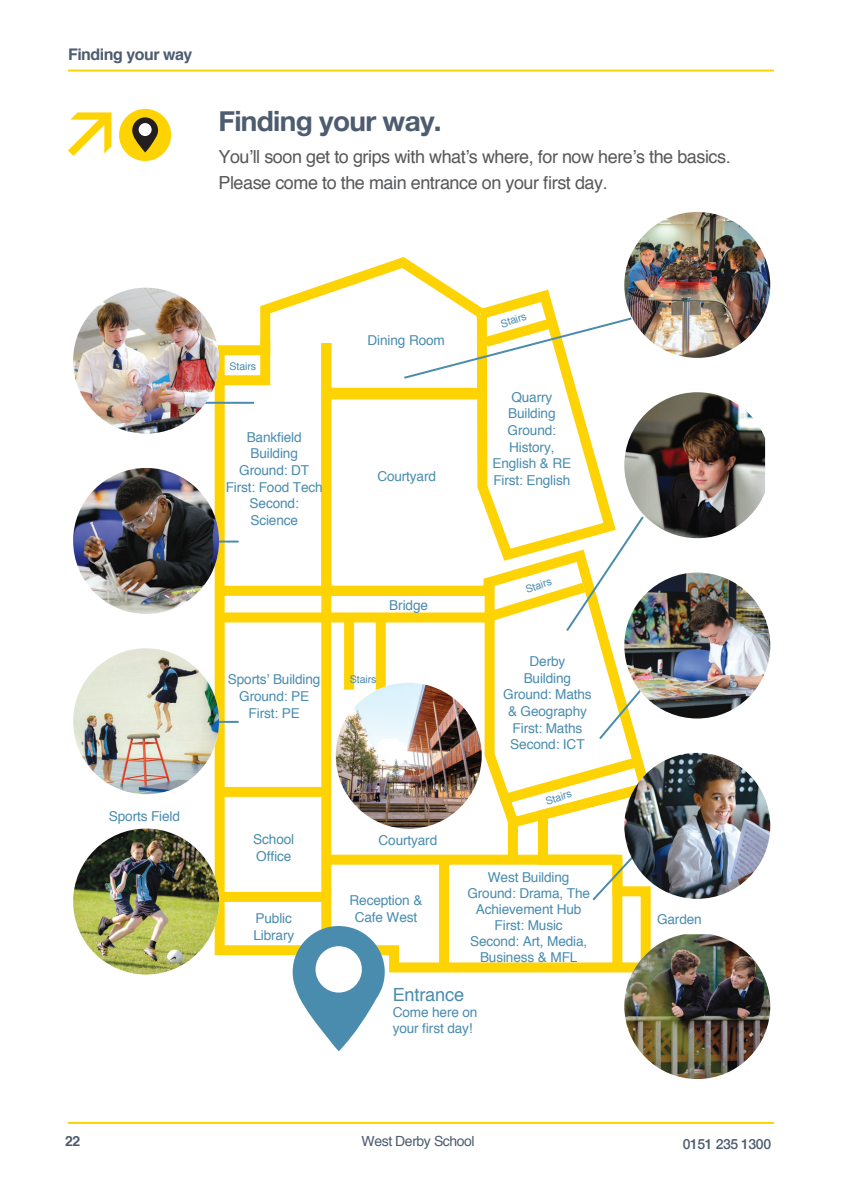
<style>
.page{position:relative;width:842px;height:1191px;background:#fff}
.page>*{position:absolute;margin:0;border:0;box-sizing:border-box;transform-origin:0 0}
.t1{font:700 28px "Helvetica Neue";letter-spacing:-.025em;color:#4d5c6f}
.t2{font:18.2px "Helvetica";letter-spacing:-.01em;color:#4a8cae}
.t3{font:18px/26px "Helvetica";letter-spacing:-.025em;color:#57585a}
.t4{font:700 16px "Helvetica";letter-spacing:-.03em;color:#4d5c6f}
.t5{font:14px "Helvetica";letter-spacing:-.03em;color:#4d5c6f}
.t6{font:500 14px "Helvetica Neue";letter-spacing:-.03em;color:#4d5c6f}
.t7{font:700 14px "Helvetica";color:#4d5c6f}
.t8{font:13.6px/16.6px "Helvetica";letter-spacing:-.01em;color:#4a8cae;text-align:center}
.t9{font:10.6px "Helvetica";letter-spacing:-.01em;color:#4a8cae}
</style>
<div class="page">
<svg style="left:260px;top:257px;width:369px;height:54px"></svg>
<svg style="left:215px;top:311px;width:442px;height:661px"></svg>
<img style="left:336px;top:682px;width:146px;height:146px;border-radius:73px">
<hr style="left:212px;top:721px;width:27px;height:2px;background:#4a8cae">
<hr style="left:212px;top:540px;width:27px;height:2px;background:#4a8cae">
<hr style="left:191px;top:402px;width:63px;height:2px;background:#4a8cae">
<img style="left:73px;top:288px;width:146px;height:145px;border-radius:73px">
<img style="left:73px;top:468px;width:146px;height:146px;border-radius:73px">
<img style="left:73px;top:648px;width:146px;height:146px;border-radius:73px">
<img style="left:73px;top:828px;width:146px;height:146px;border-radius:73px">
<img style="left:624px;top:934px;width:146px;height:145px">
<svg style="left:402px;top:316px;width:232px;height:64px"></svg>
<svg style="left:597px;top:686px;width:47px;height:55px"></svg>
<svg style="left:564px;top:514px;width:82px;height:119px"></svg>
<svg style="left:590px;top:847px;width:52px;height:55px"></svg>
<img style="left:624px;top:212px;width:146px;height:146px;border-radius:73px">
<img style="left:624px;top:392px;width:141px;height:146px">
<img style="left:624px;top:572px;width:146px;height:146px;border-radius:73px">
<img style="left:624px;top:753px;width:146px;height:145px;border-radius:73px">
<hr style="left:68px;top:70px;width:706px;height:2px;background:#fed304">
<div style="left:119px;top:109px;width:52px;height:52px;background:#fed304;border-radius:50%"></div>
<svg style="left:132px;top:117px;width:26px;height:35px"></svg>
<div style="left:139px;top:123px;width:13px;height:13px;background:#fff;border-radius:50%"></div>
<svg style="left:68px;top:112px;width:43px;height:44px"></svg>
<hr style="left:68px;top:1122px;width:706px;height:2px;background:#fed304">
<svg style="left:293px;top:926px;width:92px;height:125px"></svg>
<div style="left:315px;top:946px;width:47px;height:46px;background:#fff;border-radius:50%"></div>
<p class="t4" style="left:68px;top:41px;width:126px">Finding your way</p>
<p class="t1" style="left:218px;top:99px;width:225px">Finding your way.</p>
<p class="t3" style="left:218px;top:144px;width:514px">You’ll soon get to grips with what’s where, for now here’s the basics.<br>Please come to the main entrance on your first day.</p>
<p class="t8" style="left:109px;top:808px;width:73px">Sports Field</p>
<p class="t9" style="left:230px;top:358px;width:28px">Stairs</p>
<p class="t8" style="left:247px;top:429px;width:57px;text-align:left">Bankfield<br>Building</p>
<p class="t8" style="left:239px;top:462px;width:71px">Ground: DT</p>
<p class="t8" style="left:226px;top:479px;width:98px">First: Food Tech</p>
<p class="t8" style="left:250px;top:496px;width:51px;text-align:left">Second:<br>Science</p>
<p class="t8" style="left:228px;top:672px;width:94px">Sports’ Building</p>
<p class="t8" style="left:239px;top:688px;width:71px">Ground: PE</p>
<p class="t8" style="left:249px;top:705px;width:53px">First: PE</p>
<p class="t8" style="left:253px;top:831px;width:42px">School</p>
<p class="t8" style="left:256px;top:848px;width:37px">Office</p>
<p class="t8" style="left:256px;top:910px;width:38px">Public</p>
<p class="t8" style="left:253px;top:927px;width:42px">Library</p>
<p class="t8" style="left:368px;top:333px;width:79px">Dining Room</p>
<p class="t8" style="left:377px;top:469px;width:60px">Courtyard</p>
<p class="t9" style="left:498px;top:316px;width:28px;rotate:-18deg">Stairs</p>
<p class="t8" style="left:511px;top:389px;width:42px">Quarry</p>
<p class="t8" style="left:508px;top:406px;width:49px">Building</p>
<p class="t8" style="left:492px;top:422px;width:80px">Ground:<br>History,<br>English &amp; RE</p>
<p class="t8" style="left:493px;top:472px;width:78px">First: English</p>
<p class="t8" style="left:389px;top:597px;width:40px">Bridge</p>
<p class="t9" style="left:350px;top:671px;width:28px">Stairs</p>
<p class="t8" style="left:378px;top:832px;width:60px">Courtyard</p>
<p class="t8" style="left:350px;top:892px;width:74px">Reception &amp;</p>
<p class="t8" style="left:355px;top:909px;width:64px">Cafe West</p>
<p class="t9" style="left:523px;top:581px;width:28px;rotate:-18deg">Stairs</p>
<p class="t8" style="left:529px;top:653px;width:37px">Derby</p>
<p class="t8" style="left:524px;top:670px;width:49px">Building</p>
<p class="t8" style="left:503px;top:687px;width:90px">Ground: Maths &amp; Geography</p>
<p class="t8" style="left:513px;top:720px;width:71px">First: Maths</p>
<p class="t8" style="left:510px;top:737px;width:76px">Second: ICT</p>
<p class="t9" style="left:543px;top:793px;width:28px;rotate:-18deg">Stairs</p>
<p class="t8" style="left:488px;top:869px;width:83px">West Building</p>
<p class="t8" style="left:467px;top:885px;width:124px;line-height:16px">Ground: Drama, The<br>Achievement Hub</p>
<p class="t8" style="left:495px;top:917px;width:70px">First: Music</p>
<p class="t8" style="left:470px;top:933px;width:119px;line-height:16px">Second: Art, Media,<br>Business &amp; MFL</p>
<p class="t2" style="left:393px;top:981px;width:73px">Entrance</p>
<p class="t8" style="left:393px;top:1005px;width:86px;line-height:16px;text-align:left">Come here on your first day!</p>
<p class="t8" style="left:657px;top:911px;width:46px">Garden</p>
<p class="t7" style="left:65px;top:1129px;width:17px">22</p>
<p class="t5" style="left:362px;top:1130px;width:115px">West Derby School</p>
<p class="t6" style="left:683px;top:1132px;width:90px">0151 235 1300</p>
</div>
